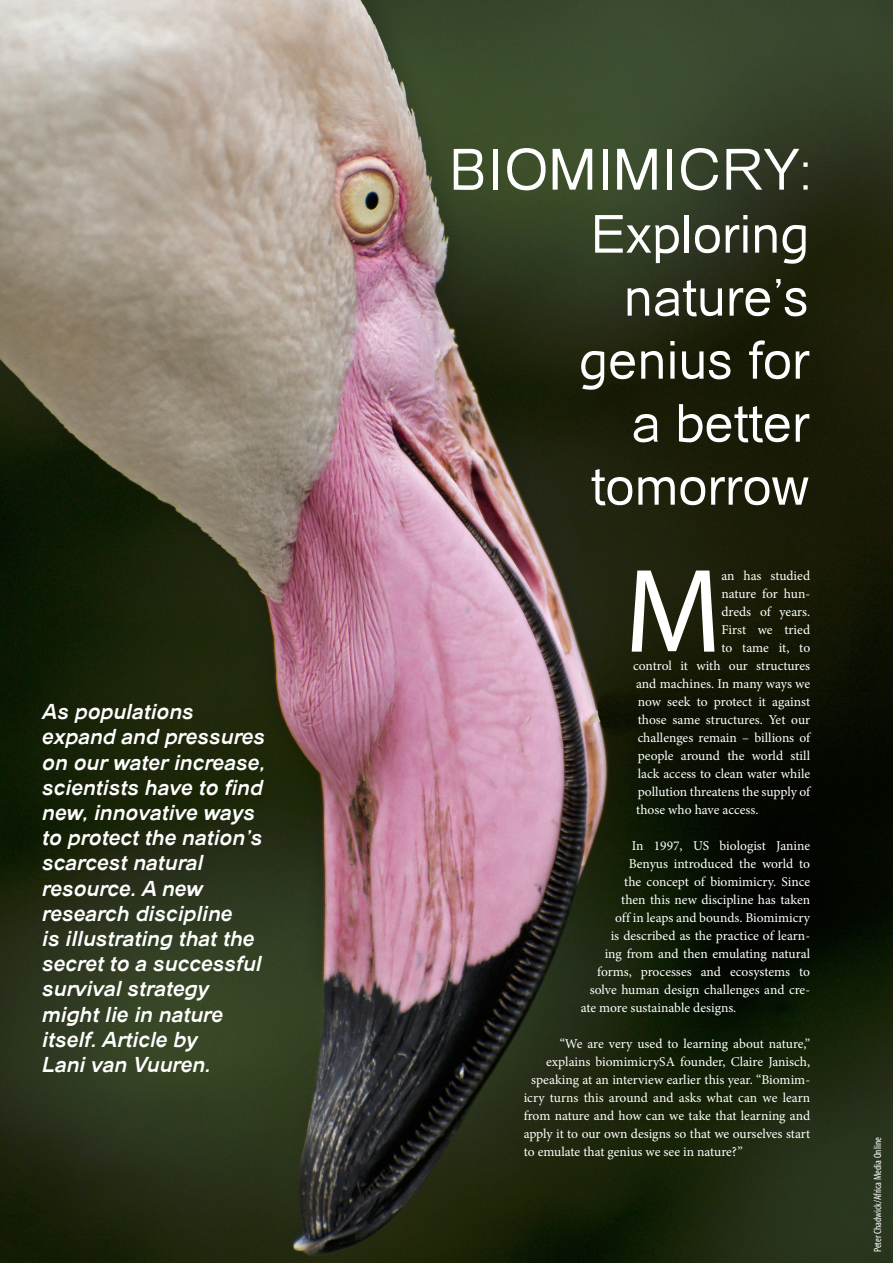
<style>
.page{position:relative;width:893px;height:1263px;background:#fff}
.page>*{position:absolute;margin:0;border:0;box-sizing:border-box;transform-origin:0 0}
.drop_cap_1{font:120.3px "Myriad Pro";color:#fff}
.Headline_new{font:57px "Catriel";letter-spacing:.01em;color:#fff}
.Headline_new-2{font:52.5px/63px "Catriel";color:#fff;text-align:right}
.Highlight_new{font:italic 700 21px/25.2px "Catriel";color:#fff}
.Body_text_no_indent{font:13.5px "Minion Pro";color:#fff}
.drop_cap_1-2{font:13.5px "Minion Pro";letter-spacing:-.005em;color:#fff}
.Photo_credit{font:condensed 10.65px "Myriad Pro";color:#fff}
.s1{font-size:52.5px}
</style>
<div class="page">
<img style="left:0;top:0;width:893px;height:1263px">
<p class="Highlight_new" style="left:42px;top:699px;width:224px">As populations expand and pressures on our water increase, scientists have to find new, innovative ways to protect the nation’s scarcest natural resource. A new research discipline<br>is illustrating that the secret to a successful survival strategy might lie in nature itself. Article by<br>Lani van Vuuren.</p>
<p class="Headline_new" style="left:449px;top:137px;width:362px">BIOMIMICRY<span class="s1">:</span></p>
<p class="Headline_new-2" style="left:579px;top:203px;width:232px">Exploring nature’s genius for a better tomorrow</p>
<p class="drop_cap_1" style="left:625px;top:537px;width:98px">M</p>
<p class="drop_cap_1-2" style="left:721px;top:566px;width:90px">an has studied</p>
<p class="drop_cap_1-2" style="left:721px;top:584px;width:90px">nature for hun-</p>
<p class="drop_cap_1-2" style="left:721px;top:602px;width:90px">dreds of years.</p>
<p class="drop_cap_1-2" style="left:721px;top:620px;width:90px">First we tried</p>
<p class="drop_cap_1-2" style="left:721px;top:638px;width:90px">to tame it, to</p>
<p class="drop_cap_1-2" style="left:633px;top:656px;width:178px">control it with our structures</p>
<p class="drop_cap_1-2" style="left:636px;top:674px;width:175px">and machines. In many ways we</p>
<p class="drop_cap_1-2" style="left:638px;top:692px;width:174px">now seek to protect it against</p>
<p class="drop_cap_1-2" style="left:638px;top:710px;width:174px">those same structures. Yet our</p>
<p class="drop_cap_1-2" style="left:638px;top:728px;width:174px">challenges remain – billions of</p>
<p class="drop_cap_1-2" style="left:638px;top:746px;width:174px">people around the world still</p>
<p class="drop_cap_1-2" style="left:638px;top:764px;width:174px">lack access to clean water while</p>
<p class="drop_cap_1-2" style="left:638px;top:782px;width:174px">pollution threatens the supply of</p>
<p class="drop_cap_1-2" style="left:636px;top:800px;width:124px">those who have access.</p>
<p class="Body_text_no_indent" style="left:632px;top:836px;width:180px">In 1997, US biologist Janine</p>
<p class="Body_text_no_indent" style="left:629px;top:854px;width:183px">Benyus introduced the world to</p>
<p class="Body_text_no_indent" style="left:624px;top:872px;width:188px">the concept of biomimicry. Since</p>
<p class="Body_text_no_indent" style="left:621px;top:890px;width:191px">then this new discipline has taken</p>
<p class="Body_text_no_indent" style="left:615px;top:908px;width:196px">off in leaps and bounds. Biomimicry</p>
<p class="Body_text_no_indent" style="left:611px;top:926px;width:201px">is described as the practice of learn-</p>
<p class="Body_text_no_indent" style="left:605px;top:944px;width:207px">ing from and then emulating natural</p>
<p class="Body_text_no_indent" style="left:597px;top:962px;width:214px">forms, processes and ecosystems to</p>
<p class="Body_text_no_indent" style="left:590px;top:980px;width:222px">solve human design challenges and cre-</p>
<p class="Body_text_no_indent" style="left:581px;top:998px;width:157px">ate more sustainable designs.</p>
<p class="Body_text_no_indent" style="left:560px;top:1034px;width:252px">“We are very used to learning about nature,”</p>
<p class="Body_text_no_indent" style="left:546px;top:1052px;width:266px">explains biomimicrySA founder, Claire Janisch,</p>
<p class="Body_text_no_indent" style="left:531px;top:1070px;width:281px">speaking at an interview earlier this year. “Biomim-</p>
<p class="Body_text_no_indent" style="left:524px;top:1088px;width:288px">icry turns this around and asks what can we learn</p>
<p class="Body_text_no_indent" style="left:524px;top:1106px;width:288px">from nature and how can we take that learning and</p>
<p class="Body_text_no_indent" style="left:524px;top:1124px;width:288px">apply it to our own designs so that we ourselves start</p>
<p class="Body_text_no_indent" style="left:524px;top:1142px;width:221px">to emulate that genius we see in nature?”</p>
<p class="Photo_credit" style="left:871px;top:1252px;width:116px;rotate:-90deg">Peter Chadwick/Africa Media Online</p>
</div>
